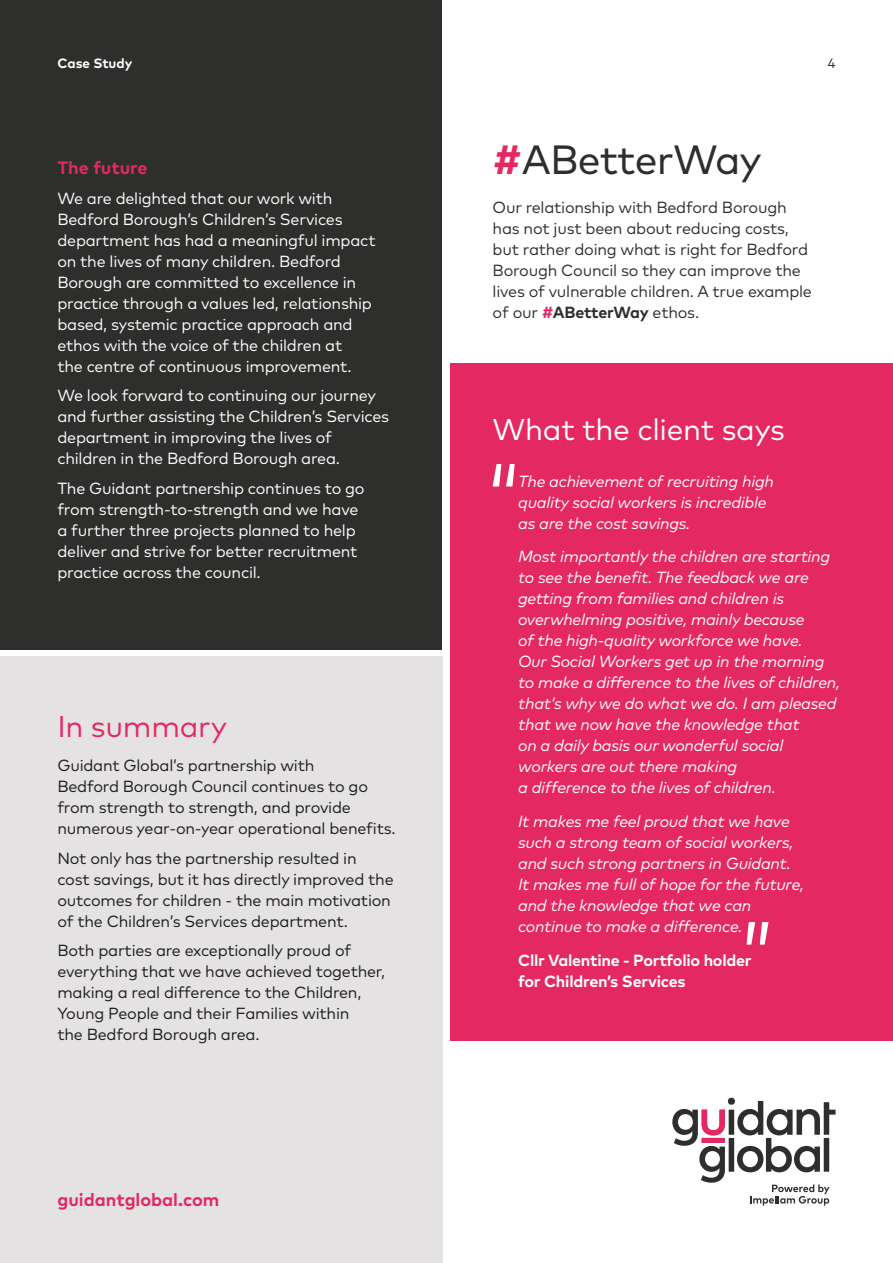
<style>
.page{position:relative;width:893px;height:1263px;background:#fff}
.page>*{position:absolute;margin:0;border:0;box-sizing:border-box;transform-origin:0 0}
.t1{font:40.8px "Mark Pro";letter-spacing:-.02em;color:#2e2f2d}
.t2{font:30px "Mark Pro";letter-spacing:-.01em;color:#fff}
.t3{font:30px "Mark Pro";letter-spacing:-.01em;color:#e42861}
.t4{font:700 18px "Mark Pro";color:#e42861}
.t5{font:italic 16.2px/21px "Mark Pro";letter-spacing:-.015em;color:#fff}
.t6{font:16.2px/21px "Mark Pro";letter-spacing:-.015em;color:#fff}
.t7{font:16.2px/21px "Mark Pro";letter-spacing:-.015em;color:#1d1d1b}
.t8{font:16.2px/21px "Mark Pro";letter-spacing:-.015em;color:#2e2f2d}
.t9{font:700 16.2px/21px "Mark Pro";letter-spacing:-.015em;color:#fff}
.t10{font:700 13.5px "Mark Pro";color:#fff}
.t11{font:13.5px "Mark Pro";color:#2e2f2d}
.s1{font-weight:700;color:#e42861}
.s2{font-weight:700}
</style>
<div class="page">
<div style="left:0;top:656px;width:442px;height:607px;background:#e4e2e3"></div>
<svg style="left:750px;top:1184px;width:80px;height:21px"></svg>
<div style="left:729px;top:1138px;width:5px;height:34px;background:#2e2f2d"></div>
<div style="left:729px;top:1109px;width:5px;height:26px;background:#2e2f2d"></div>
<div style="left:728px;top:1098px;width:7px;height:7px;background:#2e2f2d;border-radius:50%"></div>
<svg style="left:737px;top:1101px;width:99px;height:71px"></svg>
<svg style="left:672px;top:1109px;width:53px;height:74px"></svg>
<div style="left:702px;top:1138px;width:23px;height:5px;background:#e42861"></div>
<div style="left:0;top:0;width:441px;height:649px;background:#2e2f2d"></div>
<div style="left:450px;top:363px;width:443px;height:677px;background:#e42861"></div>
<svg style="left:493px;top:464px;width:22px;height:22px"></svg>
<svg style="left:746px;top:922px;width:22px;height:23px"></svg>
<p class="t10" style="left:57px;top:53px;width:77px">Case Study</p>
<p class="t11" style="left:828px;top:53px;width:9px">4</p>
<p class="t4" style="left:57px;top:154px;width:92px">The future</p>
<p class="t6" style="left:57px;top:186px;width:320px">We are delighted that our work with Bedford Borough’s Children’s Services department has had a meaningful impact on the lives of many children. Bedford Borough are committed to excellence in practice through a values led, relationship based, systemic practice approach and ethos with the voice of the children at<br>the centre of continuous improvement.</p>
<p class="t6" style="left:57px;top:384px;width:333px">We look forward to continuing our journey and further assisting the Children’s Services department in improving the lives of children in the Bedford Borough area.</p>
<p class="t6" style="left:57px;top:476px;width:309px">The Guidant partnership continues to go from strength-to-strength and we have a further three projects planned to help deliver and strive for better recruitment practice across the council.</p>
<h2 class="t3" style="left:57px;top:704px;width:171px">In summary</h2>
<p class="t7" style="left:57px;top:754px;width:340px">Guidant Global’s partnership with<br>Bedford Borough Council continues to go from strength to strength, and provide numerous year-on-year operational benefits.</p>
<p class="t7" style="left:57px;top:846px;width:338px">Not only has the partnership resulted in<br>cost savings, but it has directly improved the outcomes for children - the main motivation of the Children’s Services department.</p>
<p class="t7" style="left:57px;top:939px;width:329px">Both parties are exceptionally proud of everything that we have achieved together, making a real difference to the Children, Young People and their Families within<br>the Bedford Borough area.</p>
<p class="t4" style="left:57px;top:1185px;width:164px">guidantglobal.com</p>
<h1 class="t1" style="left:493px;top:129px;width:270px"><span class="s1">#</span>ABetterWay</h1>
<p class="t8" style="left:493px;top:196px;width:321px">Our relationship with Bedford Borough has not just been about reducing costs, but rather doing what is right for Bedford Borough Council so they can improve the lives of vulnerable children. A true example of our <span class="s1">#</span><span class="s2">ABetterWay</span> ethos.</p>
<h2 class="t2" style="left:493px;top:407px;width:294px">What the client says</h2>
<p class="t5" style="left:518px;top:469px;width:257px">The achievement of recruiting high quality social workers is incredible as are the cost savings.</p>
<p class="t5" style="left:518px;top:545px;width:323px">Most importantly the children are starting to see the benefit. The feedback we are getting from families and children is overwhelming positive, mainly because<br>of the high-quality workforce we have.<br>Our Social Workers get up in the morning to make a difference to the lives of children, that’s why we do what we do. I am pleased that we now have the knowledge that<br>on a daily basis our wonderful social workers are out there making<br>a difference to the lives of children.</p>
<p class="t5" style="left:518px;top:809px;width:287px">It makes me feel proud that we have such a strong team of social workers, and such strong partners in Guidant.<br>It makes me full of hope for the future, and the knowledge that we can continue to make a difference.</p>
<p class="t9" style="left:518px;top:948px;width:235px">Cllr Valentine - Portfolio holder for Children’s Services</p>
</div>
